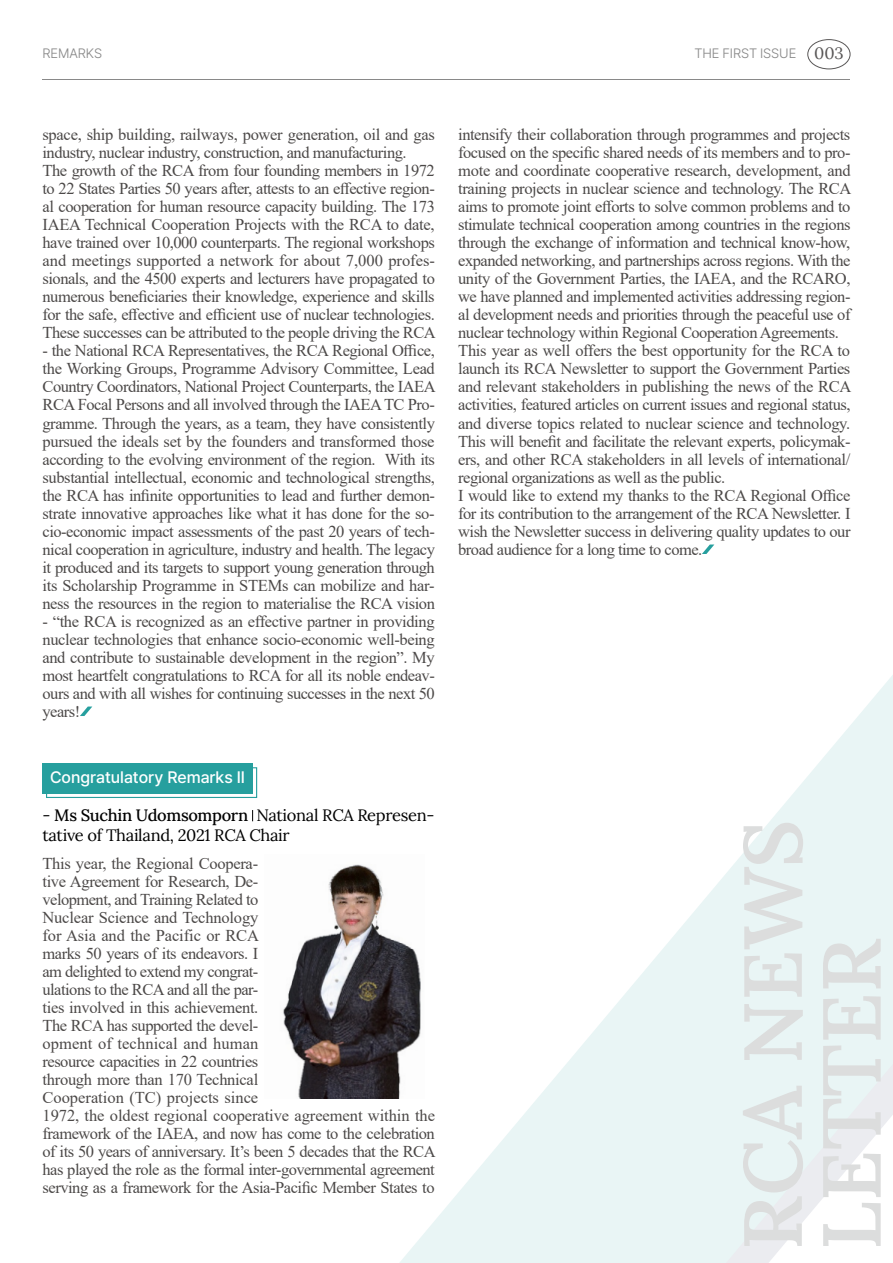
<style>
.page{position:relative;width:893px;height:1263px;background:#fff}
.page>*{position:absolute;margin:0;border:0;box-sizing:border-box;transform-origin:0 0}
.t1{font:600 82.2px/78.9px "Lora";color:#dcdddd}
.t2{font:16.5px/18px "Times New Roman";letter-spacing:-.03em;color:#4c4948}
.t3{font:16.5px/19.5px "Lora";letter-spacing:-.02em;color:#000}
.t4{font:500 16.5px "Pretendard";color:#fff}
.t5{font:300 13.5px "Pretendard";letter-spacing:-.005em;color:#898989}
.s1{font-family:"Lora";font-weight:400;font-size:16.5px;color:#595757}
.s2{font-weight:500}
</style>
<div class="page">
<hr style="left:43px;top:79px;width:807px;height:1px;background:#898989">
<div style="left:807px;top:39px;width:43px;height:30px;border:1px solid #595757;border-radius:50%"></div>
<svg style="left:80px;top:706px;width:12px;height:10px"></svg>
<div style="left:46px;top:767px;width:211px;height:31px;border:1px solid #269f9e"></div>
<div style="left:43px;top:763px;width:210px;height:30px;background:#269f9e"></div>
<img style="left:283px;top:864px;width:116px;height:234px">
<svg style="left:702px;top:544px;width:12px;height:10px"></svg>
<svg style="left:399px;top:675px;width:494px;height:588px"></svg>
<p class="t5" style="left:43px;top:44px;width:61px">REMARKS</p>
<p class="t5" style="left:694px;top:44px;width:151px">THE FIRST ISSUE <span class="s1">003</span></p>
<p class="t2" style="left:43px;top:125px;width:395px">space, ship building, railways, power generation, oil and gas industry, nuclear industry, construction, and manufacturing.<br>The growth of the RCA from four founding members in 1972 to 22 States Parties 50 years after, attests to an effective region&shy;al cooperation for human resource capacity building. The 173<br>IAEA Technical Cooperation Projects with the RCA to date, have trained over 10,000 counterparts. The regional workshops and meetings supported a network for about 7,000 profes&shy;sionals, and the 4500 experts and lecturers have propagated to numerous beneficiaries their knowledge, experience and skills for the safe, effective and efficient use of nuclear technologies.<br>These successes can be attributed to the people driving the RCA</p>
<p class="t2" style="left:43px;top:341px;width:395px;text-align:justify">- the National RCA Representatives, the RCA Regional Office, the Working Groups, Programme Advisory Committee, Lead Country Coordinators, National Project Counterparts, the IAEA RCA Focal Persons and all involved through the IAEA TC Pro&shy;gramme. Through the years, as a team, they have consistently pursued the ideals set by the founders and transformed those according to the evolving environment of the region. With its substantial intellectual, economic and technological strengths, the RCA has infinite opportunities to lead and further demon&shy;strate innovative approaches like what it has done for the so&shy;cio-economic impact assessments of the past 20 years of tech&shy;nical cooperation in agriculture, industry and health. The legacy it produced and its targets to support young generation through its Scholarship Programme in STEMs can mobilize and har&shy;ness the resources in the region to materialise the RCA vision</p>
<p class="t2" style="left:43px;top:611px;width:394px;text-align:justify">- “the RCA is recognized as an effective partner in providing nuclear technologies that enhance socio-economic well-being and contribute to sustainable development in the region”. My most heartfelt congratulations to RCA for all its noble endeav&shy;ours and with all wishes for continuing successes in the next 50 years!</p>
<p class="t4" style="left:50px;top:765px;width:197px">Congratulatory Remarks II</p>
<p class="t3" style="left:43px;top:804px;width:393px">- <span class="s2">Ms Suchin Udomsomporn</span> National RCA Represen&shy;tative of Thailand, 2021 RCA Chair</p>
<p class="t2" style="left:43px;top:853px;width:395px">This year, the Regional Coopera-<br>tive Agreement for Research, De-<br>velopment, and Training Related to<br>Nuclear Science and Technology<br>for Asia and the Pacific or RCA<br>marks 50 years of its endeavors. I<br>am delighted to extend my congrat-<br>ulations to the RCA and all the par-<br>ties involved in this achievement.<br>The RCA has supported the devel-<br>opment of technical and human<br>resource capacities in 22 countries<br>through more than 170 Technical<br>Cooperation (TC) projects since<br>1972, the oldest regional cooperative agreement within the framework of the IAEA, and now has come to the celebration of its 50 years of anniversary. It’s been 5 decades that the RCA has played the role as the formal inter-governmental agreement serving as a framework for the Asia-Pacific Member States to</p>
<p class="t2" style="left:458px;top:125px;width:395px">intensify their collaboration through programmes and projects focused on the specific shared needs of its members and to pro&shy;mote and coordinate cooperative research, development, and training projects in nuclear science and technology. The RCA aims to promote joint efforts to solve common problems and to stimulate technical cooperation among countries in the regions through the exchange of information and technical know-how, expanded networking, and partnerships across regions. With the unity of the Government Parties, the IAEA, and the RCARO, we have planned and implemented activities addressing region&shy;al development needs and priorities through the peaceful use of nuclear technology within Regional Cooperation Agreements.<br>This year as well offers the best opportunity for the RCA to launch its RCA Newsletter to support the Government Parties and relevant stakeholders in publishing the news of the RCA activities, featured articles on current issues and regional status, and diverse topics related to nuclear science and technology.<br>This will benefit and facilitate the relevant experts, policymak&shy;ers, and other RCA stakeholders in all levels of international/ regional organizations as well as the public.<br>I would like to extend my thanks to the RCA Regional Office for its contribution to the arrangement of the RCA Newsletter. I wish the Newsletter success in delivering quality updates to our broad audience for a long time to come.</p>
<h1 class="t1" style="left:728px;top:1250px;width:432px;rotate:-90deg">RCA NEWS<br>LETTER</h1>
</div>
